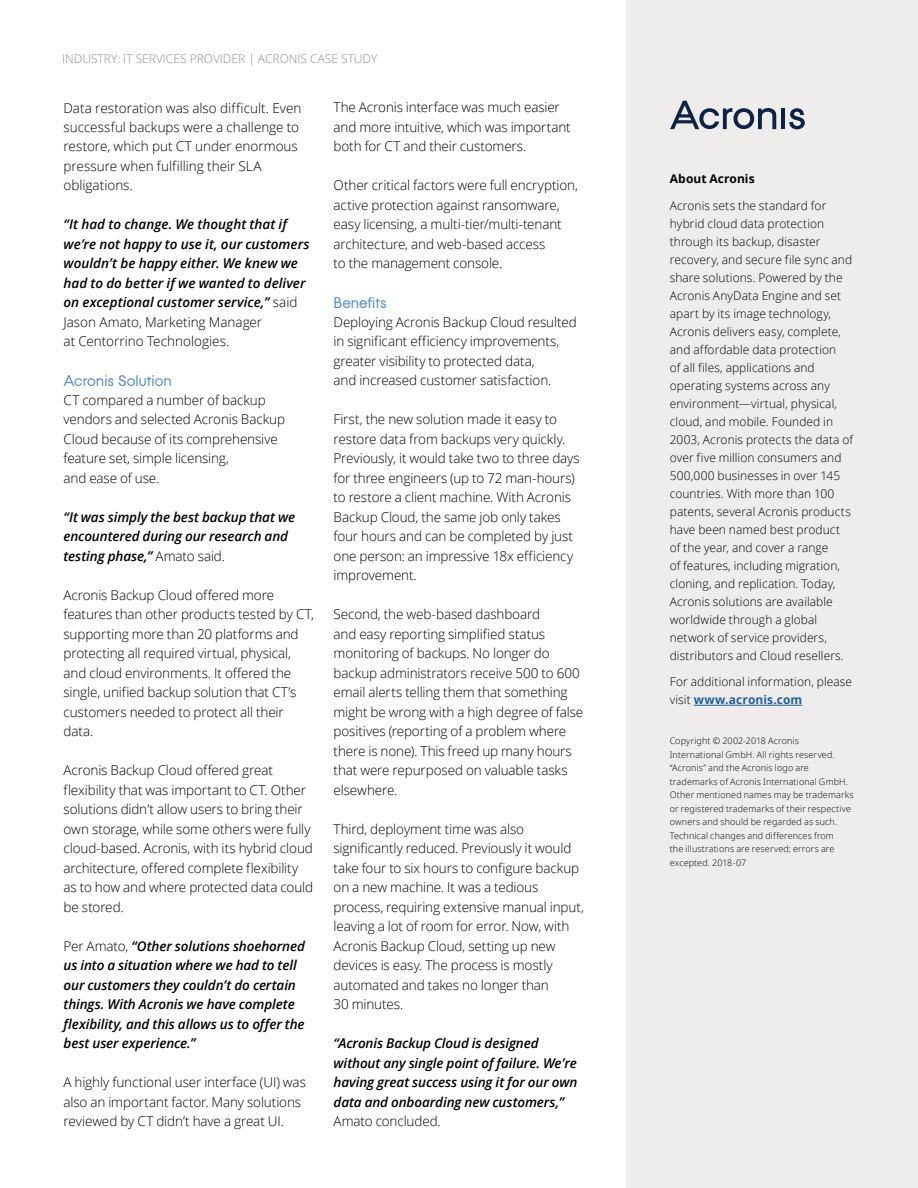
<style>
.page{position:relative;width:918px;height:1188px;background:#fff}
.page>*{position:absolute;margin:0;border:0;box-sizing:border-box;transform-origin:0 0}
.t1{font:15px "Acronis";letter-spacing:-.015em;color:#4e8ac9}
.t2{font:300 13.5px/19.5px "Open Sans";letter-spacing:-.01em;color:#000}
.t3{font:italic 600 13.5px/19.5px "Open Sans";letter-spacing:-.005em;color:#000}
.t4{font:300 12px/18px "Open Sans";letter-spacing:.005em;color:#000}
.t5{font:300 12px "Open Sans";color:#918e87}
.t6{font:700 12px "Open Sans";letter-spacing:.005em;color:#000}
.t7{font:300 9px/13.5px "Open Sans";letter-spacing:.015em;color:#000}
.s1{font-weight:300;font-style:normal}
.s2{font-weight:700;color:#215e9e}
</style>
<div class="page">
<div style="left:627px;top:0;width:291px;height:1188px;background:#eeedec"></div>
<hr style="left:694px;top:705px;width:108px;height:1px;background:#215e9e">
<hr style="left:781px;top:109px;width:4px;height:20px;background:#0d2345">
<svg style="left:789px;top:108px;width:16px;height:21px"></svg>
<svg style="left:670px;top:101px;width:106px;height:28px"></svg>
<p class="t5" style="left:62px;top:51px;width:317px">INDUSTRY: IT SERVICES PROVIDER | ACRONIS CASE STUDY</p>
<p class="t2" style="left:64px;top:97px;width:239px">Data restoration was also difficult. Even successful backups were a challenge to restore, which put CT under enormous pressure when fulfilling their SLA obligations.</p>
<p class="t3" style="left:64px;top:215px;width:248px">“It had to change. We thought that if we’re not happy to use it, our customers wouldn’t be happy either. We knew we had to do better if we wanted to deliver on exceptional customer service,” <span class="s1">said Jason Amato, Marketing Manager<br>at Centorrino Technologies.</span></p>
<p class="t1" style="left:64px;top:371px;width:110px">Acronis Solution</p>
<p class="t2" style="left:64px;top:390px;width:223px">CT compared a number of backup vendors and selected Acronis Backup<br>Cloud because of its comprehensive feature set, simple licensing,<br>and ease of use.</p>
<p class="t3" style="left:64px;top:507px;width:233px">“It was simply the best backup that we encountered during our research and testing phase,” <span class="s1">Amato said.</span></p>
<p class="t2" style="left:64px;top:585px;width:252px">Acronis Backup Cloud offered more features than other products tested by CT, supporting more than 20 platforms and protecting all required virtual, physical, and cloud environments. It offered the single, unified backup solution that CT’s customers needed to protect all their data.</p>
<p class="t2" style="left:64px;top:760px;width:251px">Acronis Backup Cloud offered great flexibility that was important to CT. Other solutions didn’t allow users to bring their own storage, while some others were fully cloud-based. Acronis, with its hybrid cloud architecture, offered complete flexibility as to how and where protected data could be stored.</p>
<p class="t3" style="left:64px;top:936px;width:243px"><span class="s1">Per Amato,</span> “Other solutions shoehorned us into a situation where we had to tell our customers they couldn’t do certain things. With Acronis we have complete flexibility, and this allows us to offer the best user experience.”</p>
<p class="t2" style="left:64px;top:1072px;width:244px">A highly functional user interface (UI) was also an important factor. Many solutions reviewed by CT didn’t have a great UI.</p>
<p class="t2" style="left:334px;top:97px;width:239px">The Acronis interface was much easier and more intuitive, which was important both for CT and their customers.</p>
<p class="t2" style="left:334px;top:175px;width:246px">Other critical factors were full encryption, active protection against ransomware, easy licensing, a multi-tier/multi-tenant architecture, and web-based access<br>to the management console.</p>
<p class="t1" style="left:334px;top:293px;width:55px">Benefits</p>
<p class="t2" style="left:334px;top:312px;width:245px">Deploying Acronis Backup Cloud resulted in significant efficiency improvements, greater visibility to protected data,<br>and increased customer satisfaction.</p>
<p class="t2" style="left:334px;top:409px;width:248px">First, the new solution made it easy to restore data from backups very quickly.<br>Previously, it would take two to three days for three engineers (up to 72 man-hours) to restore a client machine. With Acronis Backup Cloud, the same job only takes four hours and can be completed by just one person: an impressive 18x efficiency improvement.</p>
<p class="t2" style="left:334px;top:604px;width:251px">Second, the web-based dashboard<br>and easy reporting simplified status monitoring of backups. No longer do backup administrators receive 500 to 600 email alerts telling them that something might be wrong with a high degree of false positives (reporting of a problem where there is none). This freed up many hours that were repurposed on valuable tasks elsewhere.</p>
<p class="t2" style="left:334px;top:819px;width:252px">Third, deployment time was also significantly reduced. Previously it would take four to six hours to configure backup on a new machine. It was a tedious process, requiring extensive manual input, leaving a lot of room for error. Now, with Acronis Backup Cloud, setting up new devices is easy. The process is mostly automated and takes no longer than<br>30 minutes.</p>
<p class="t3" style="left:334px;top:1033px;width:246px">“Acronis Backup Cloud is designed without any single point of failure. We’re having great success using it for our own data and onboarding new customers,”</p>
<p class="t2" style="left:334px;top:1111px;width:109px">Amato concluded.</p>
<p class="t6" style="left:670px;top:171px;width:86px">About Acronis</p>
<p class="t4" style="left:670px;top:196px;width:185px">Acronis sets the standard for hybrid cloud data protection through its backup, disaster recovery, and secure file sync and share solutions. Powered by the<br>Acronis AnyData Engine and set apart by its image technology,<br>Acronis delivers easy, complete, and affordable data protection<br>of all files, applications and operating systems across any environment—virtual, physical, cloud, and mobile. Founded in<br>2003, Acronis protects the data of over five million consumers and<br>500,000 businesses in over 145 countries. With more than 100 patents, several Acronis products have been named best product of the year, and cover a range<br>of features, including migration, cloning, and replication. Today,<br>Acronis solutions are available worldwide through a global network of service providers, distributors and Cloud resellers.</p>
<p class="t4" style="left:670px;top:673px;width:184px">For additional information, please visit <span class="s2">www.acronis.com</span></p>
<p class="t7" style="left:670px;top:734px;width:185px">Copyright © 2002-2018 Acronis International GmbH. All rights reserved. “Acronis” and the Acronis logo are trademarks of Acronis International GmbH.<br>Other mentioned names may be trademarks or registered trademarks of their respective owners and should be regarded as such.<br>Technical changes and differences from<br>the illustrations are reserved; errors are excepted. 2018-07</p>
</div>
